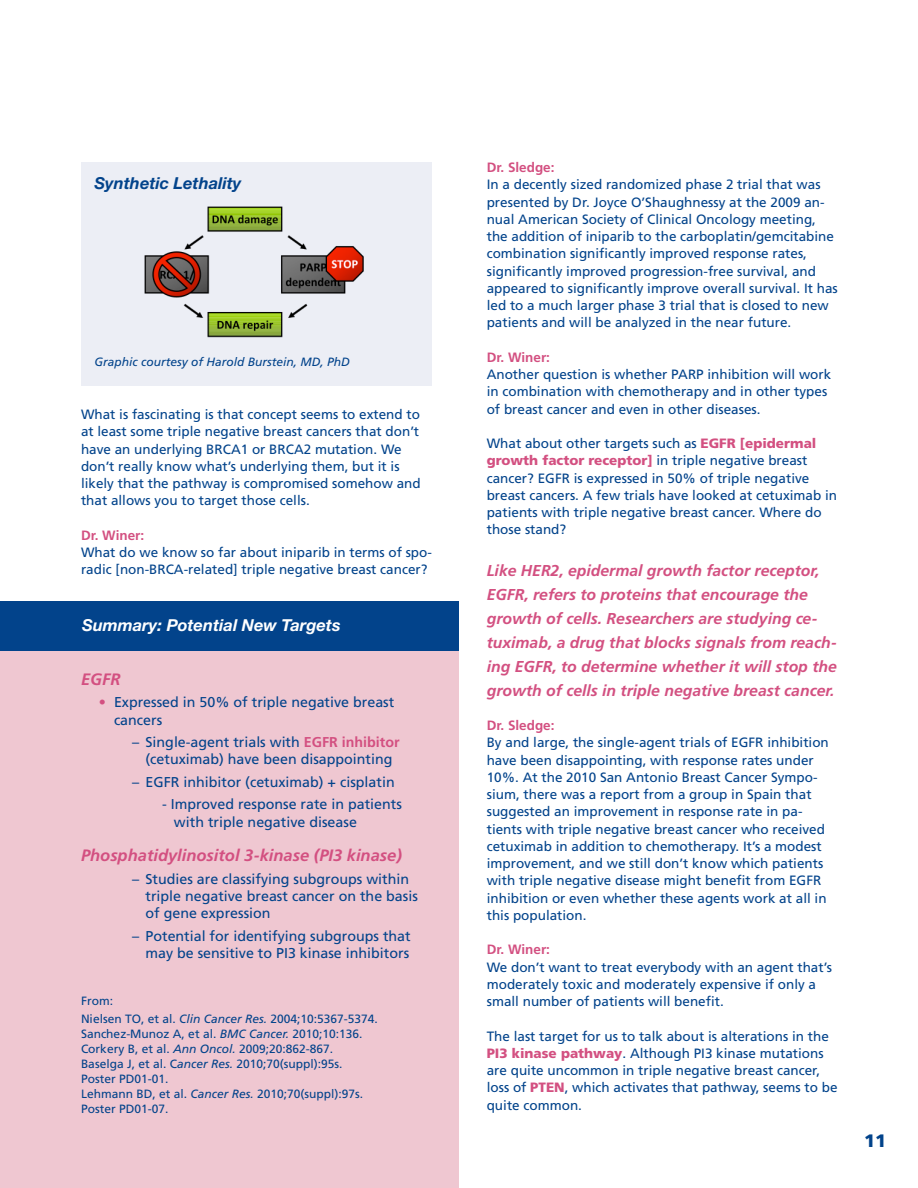
<style>
.page{position:relative;width:918px;height:1188px;background:#fff}
.page>*{position:absolute;margin:0;border:0;box-sizing:border-box;transform-origin:0 0}
.t1{font:900 18px "Frutiger";color:#02438b}
.t2{font:italic 700 16.5px "Frutiger";color:#d35081}
.t3{font:italic 700 16.5px "Helvetica Neue LT Std";color:#fff}
.t4{font:italic 700 16.5px "Helvetica Neue LT Std";color:#02438b}
.t5{font:italic 700 15.75px/24px "Frutiger";color:#d35081}
.t6{font:14.25px/17.2px "Frutiger";color:#02438b}
.t7{font:13.5px/17.2px "Frutiger";color:#02438b}
.t8{font:700 13.5px "Frutiger";color:#d35081}
.t9{font:12px "Frutiger";color:#02438b}
.t10{font:italic 12px "Frutiger";color:#02438b}
.s1{color:#d35081}
.s2{font-weight:700;color:#d35081}
.s3{font-style:italic}
.s4{font-weight:900;color:#d35081}
</style>
<div class="page">
<div style="left:81px;top:162px;width:351px;height:223px;background:#eceef5"></div>
<div style="left:0;top:601px;width:459px;height:50px;background:#02438b"></div>
<div style="left:0;top:651px;width:459px;height:537px;background:#efc7d1"></div>
<img style="left:145px;top:206px;width:219px;height:131px">
<p class="t4" style="left:94px;top:173px;width:148px">Synthetic Lethality</p>
<p class="t10" style="left:94px;top:355px;width:257px">Graphic courtesy of Harold Burstein, MD, PhD</p>
<p class="t7" style="left:81px;top:406px;width:341px">What is fascinating is that concept seems to extend to at least some triple negative breast cancers that don’t have an underlying BRCA1 or BRCA2 mutation. We don’t really know what’s underlying them, but it is likely that the pathway is compromised somehow and that allows you to target those cells.</p>
<p class="t8" style="left:81px;top:527px;width:65px">Dr. Winer:</p>
<p class="t7" style="left:81px;top:544px;width:353px">What do we know so far about iniparib in terms of spo&shy;radic [non-BRCA-related] triple negative breast cancer?</p>
<p class="t3" style="left:82px;top:615px;width:260px">Summary: Potential New Targets</p>
<p class="t2" style="left:81px;top:669px;width:41px">EGFR</p>
<p class="t6" style="left:114px;top:694px;width:282px;text-indent:-15px"><span class="s1">•</span> Expressed in 50% of triple negative breast cancers</p>
<p class="t6" style="left:132px;top:734px;width:269px">– Single-agent trials with <span class="s2">EGFR inhibitor</span></p>
<p class="t6" style="left:145px;top:751px;width:249px">(cetuximab) have been disappointing</p>
<p class="t6" style="left:132px;top:773px;width:264px">– EGFR inhibitor (cetuximab) + cisplatin</p>
<p class="t6" style="left:174px;top:796px;width:229px;text-indent:-12px">- Improved response rate in patients with triple negative disease</p>
<p class="t2" style="left:81px;top:846px;width:322px">Phosphatidylinositol 3-kinase (PI3 kinase)</p>
<p class="t6" style="left:132px;top:870px;width:279px">– Studies are classifying subgroups within</p>
<p class="t6" style="left:145px;top:887px;width:274px">triple negative breast cancer on the basis of gene expression</p>
<p class="t6" style="left:132px;top:927px;width:280px;text-align:right">– Potential for identifying subgroups that may be sensitive to PI3 kinase inhibitors</p>
<p class="t9" style="left:81px;top:994px;width:34px">From:</p>
<p class="t9" style="left:81px;top:1012px;width:298px">Nielsen TO, et al. <span class="s3">Clin Cancer Res.</span> 2004;10:5367-5374.</p>
<p class="t9" style="left:81px;top:1027px;width:283px">Sanchez-Munoz A, et al. <span class="s3">BMC Cancer.</span> 2010;10:136.</p>
<p class="t9" style="left:81px;top:1042px;width:254px">Corkery B, et al. <span class="s3">Ann Oncol.</span> 2009;20:862-867.</p>
<p class="t9" style="left:81px;top:1057px;width:263px">Baselga J, et al. C<span class="s3">ancer Res.</span> 2010;70(suppl):95s.</p>
<p class="t9" style="left:81px;top:1072px;width:89px">Poster PD01-01.</p>
<p class="t9" style="left:81px;top:1087px;width:284px">Lehmann BD, et al. <span class="s3">Cancer Res.</span> 2010;70(suppl):97s.</p>
<p class="t9" style="left:81px;top:1102px;width:89px">Poster PD01-07.</p>
<p class="t8" style="left:487px;top:160px;width:69px">Dr. Sledge:</p>
<p class="t7" style="left:487px;top:176px;width:353px">In a decently sized randomized phase 2 trial that was presented by Dr. Joyce O’Shaughnessy at the 2009 an&shy;nual American Society of Clinical Oncology meeting, the addition of iniparib to the carboplatin/gemcitabine combination significantly improved response rates, significantly improved progression-free survival, and appeared to significantly improve overall survival. It has led to a much larger phase 3 trial that is closed to new patients and will be analyzed in the near future.</p>
<p class="t8" style="left:487px;top:349px;width:65px">Dr. Winer:</p>
<p class="t7" style="left:487px;top:366px;width:346px">Another question is whether PARP inhibition will work in combination with chemotherapy and in other types of breast cancer and even in other diseases.</p>
<p class="t7" style="left:487px;top:435px;width:331px">What about other targets such as <span class="s4">EGFR [epidermal growth factor receptor]</span> in triple negative breast</p>
<p class="t7" style="left:487px;top:469px;width:352px">cancer? EGFR is expressed in 50% of triple negative breast cancers. A few trials have looked at cetuximab in patients with triple negative breast cancer. Where do those stand?</p>
<p class="t5" style="left:487px;top:558px;width:352px">Like HER2, epidermal growth factor receptor, EGFR, refers to proteins that encourage the growth of cells. Researchers are studying ce&shy;tuximab, a drug that blocks signals from reach&shy;ing EGFR, to determine whether it will stop the growth of cells in triple negative breast cancer.</p>
<p class="t8" style="left:487px;top:718px;width:69px">Dr. Sledge:</p>
<p class="t7" style="left:487px;top:734px;width:344px">By and large, the single-agent trials of EGFR inhibition have been disappointing, with response rates under 10%. At the 2010 San Antonio Breast Cancer Sympo&shy;sium, there was a report from a group in Spain that suggested an improvement in response rate in pa&shy;tients with triple negative breast cancer who received cetuximab in addition to chemotherapy. It’s a modest improvement, and we still don’t know which patients with triple negative disease might benefit from EGFR inhibition or even whether these agents work at all in this population.</p>
<p class="t8" style="left:487px;top:942px;width:65px">Dr. Winer:</p>
<p class="t7" style="left:487px;top:958px;width:347px">We don’t want to treat everybody with an agent that’s moderately toxic and moderately expensive if only a small number of patients will benefit.</p>
<p class="t7" style="left:487px;top:1027px;width:352px">The last target for us to talk about is alterations in the <span class="s4">PI3 kinase pathway</span>. Although PI3 kinase mutations are quite uncommon in triple negative breast cancer, loss of <span class="s4">PTEN</span>, which activates that pathway, seems to be quite common.</p>
<p class="t1" style="left:864px;top:1130px;width:24px">11</p>
</div>
